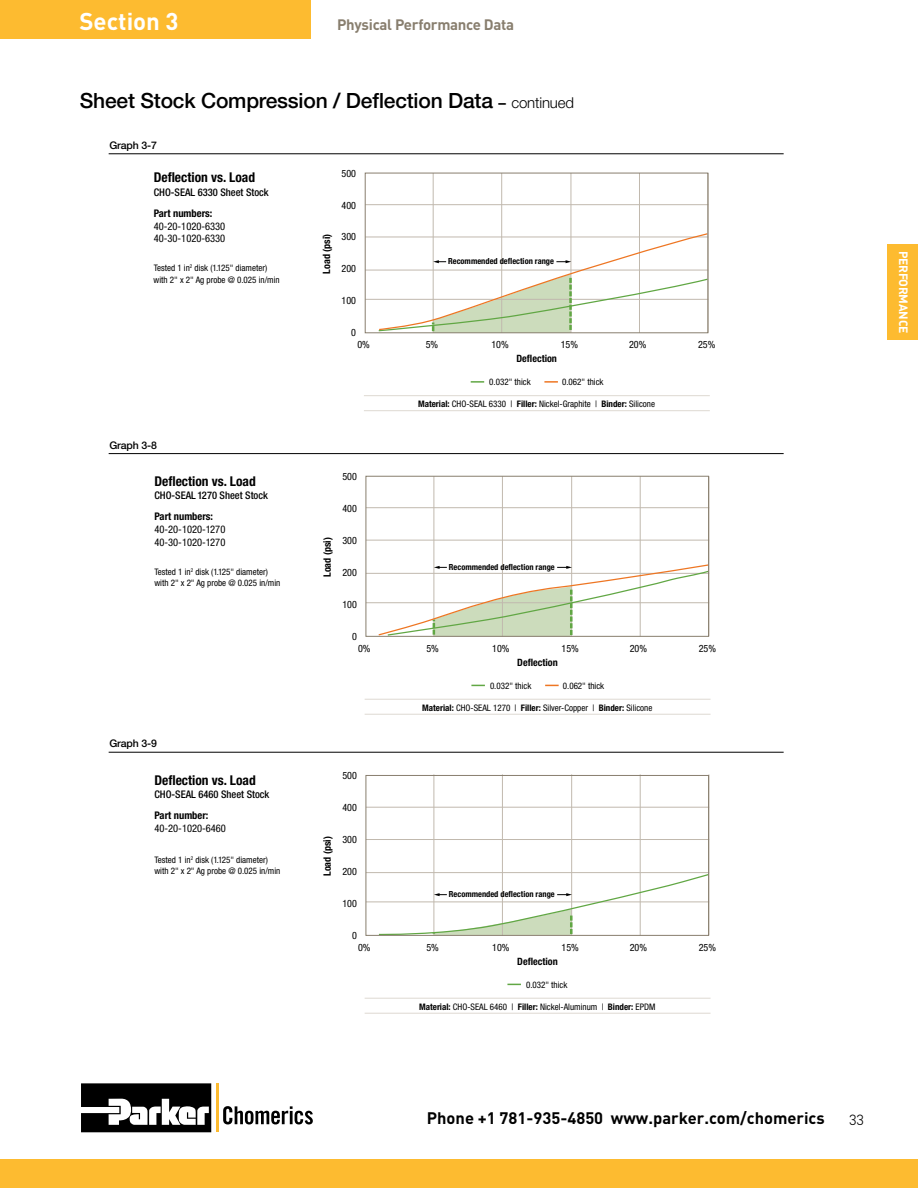
<style>
.page{position:relative;width:918px;height:1188px;background:#fff}
.page>*{position:absolute;margin:0;border:0;box-sizing:border-box;transform-origin:0 0}
.t1{font:700 24px "DIN";color:#fff}
.t2{font:500 21px "Helvetica Neue LT Pro";letter-spacing:-.01em;color:#000}
.t3{font:700 16.5px "DIN";color:#000}
.t4{font:700 15px "DIN";letter-spacing:-.02em;color:#887e6e}
.t5{font:300 15px "DIN2014";color:#000}
.t6{font:700 condensed 13.5px "Helvetica Neue LT Std";color:#000}
.t7{font:700 12px "DIN";letter-spacing:-.02em;color:#fff}
.t8{font:condensed 10.5px/12.8px "Helvetica Neue LT Std";color:#000}
.t9{font:500 condensed 10.5px "Helvetica Neue LT Std";color:#000}
.t10{font:700 condensed 10.5px "Helvetica Neue LT Std";color:#000}
.t11{font:500 10.5px "Helvetica Neue LT Pro";letter-spacing:-.015em;color:#000}
.t12{font:condensed 10.05px "Helvetica Neue LT Std";color:#000}
.t13{font:700 condensed 10.05px "Helvetica Neue LT Std";color:#000}
.t14{font:condensed 9px/11.2px "Helvetica Neue LT Std";color:#000}
.t15{font:700 condensed 8.4px "Helvetica Neue LT Std";color:#000}
.s1{font-size:15px}
.s2{font-weight:300;font-size:15px}
.s3{font-weight:700}
</style>
<div class="page">
<div style="left:0;top:1159px;width:918px;height:29px;background:#fdbb30"></div>
<svg style="left:81px;top:1083px;width:130px;height:49px"></svg>
<hr style="left:216px;top:1084px;width:3px;height:48px;background:#fdbb30">
<svg style="left:223px;top:1106px;width:90px;height:18px"></svg>
<div style="left:0;top:0;width:310px;height:38px;background:#fdbb30"></div>
<hr style="left:109px;top:153px;width:675px;height:1px;background:#000">
<hr style="left:109px;top:453px;width:675px;height:1px;background:#000">
<svg style="left:471px;top:381px;width:13px;height:2px"></svg>
<svg style="left:544px;top:381px;width:14px;height:2px"></svg>
<hr style="left:433px;top:173px;width:1px;height:160px;background:#c1b9ae">
<hr style="left:365px;top:299px;width:344px;height:1px;background:#c1b9ae">
<hr style="left:501px;top:173px;width:1px;height:160px;background:#c1b9ae">
<hr style="left:571px;top:173px;width:1px;height:160px;background:#c1b9ae">
<hr style="left:639px;top:173px;width:1px;height:160px;background:#c1b9ae">
<hr style="left:365px;top:270px;width:344px;height:1px;background:#c1b9ae">
<hr style="left:365px;top:237px;width:344px;height:1px;background:#c1b9ae">
<hr style="left:365px;top:204px;width:344px;height:1px;background:#c1b9ae">
<hr style="left:708px;top:173px;width:1px;height:160px;background:#c1b9ae">
<hr style="left:364px;top:395px;width:346px;height:1px;background:#ded9d2">
<hr style="left:364px;top:410px;width:346px;height:1px;background:#ded9d2">
<div style="left:365px;top:173px;width:343px;height:160px;border:1px solid #887e6e"></div>
<svg style="left:377px;top:232px;width:332px;height:101px"></svg>
<svg style="left:471px;top:685px;width:14px;height:1px"></svg>
<svg style="left:545px;top:685px;width:14px;height:1px"></svg>
<hr style="left:434px;top:476px;width:1px;height:160px;background:#c1b9ae">
<hr style="left:366px;top:602px;width:343px;height:1px;background:#c1b9ae">
<hr style="left:502px;top:476px;width:1px;height:160px;background:#c1b9ae">
<hr style="left:571px;top:476px;width:1px;height:160px;background:#c1b9ae">
<hr style="left:640px;top:476px;width:1px;height:160px;background:#c1b9ae">
<hr style="left:366px;top:573px;width:343px;height:1px;background:#c1b9ae">
<hr style="left:366px;top:540px;width:343px;height:1px;background:#c1b9ae">
<hr style="left:366px;top:507px;width:343px;height:1px;background:#c1b9ae">
<hr style="left:709px;top:476px;width:1px;height:160px;background:#c1b9ae">
<div style="left:365px;top:476px;width:344px;height:161px;border:1px solid #887e6e"></div>
<hr style="left:365px;top:699px;width:346px;height:1px;background:#ded9d2">
<hr style="left:365px;top:714px;width:346px;height:1px;background:#ded9d2">
<svg style="left:377px;top:563px;width:333px;height:73px"></svg>
<hr style="left:109px;top:752px;width:675px;height:1px;background:#000">
<svg style="left:507px;top:984px;width:14px;height:1px"></svg>
<hr style="left:434px;top:774px;width:1px;height:161px;background:#c1b9ae">
<hr style="left:366px;top:902px;width:343px;height:1px;background:#c1b9ae">
<hr style="left:502px;top:774px;width:1px;height:161px;background:#c1b9ae">
<hr style="left:571px;top:774px;width:1px;height:161px;background:#c1b9ae">
<hr style="left:640px;top:774px;width:1px;height:161px;background:#c1b9ae">
<hr style="left:366px;top:872px;width:343px;height:1px;background:#c1b9ae">
<hr style="left:366px;top:839px;width:343px;height:1px;background:#c1b9ae">
<hr style="left:366px;top:807px;width:343px;height:1px;background:#c1b9ae">
<hr style="left:709px;top:774px;width:1px;height:161px;background:#c1b9ae">
<div style="left:365px;top:775px;width:344px;height:161px;border:1px solid #887e6e"></div>
<hr style="left:365px;top:998px;width:346px;height:1px;background:#ded9d2">
<hr style="left:365px;top:1013px;width:346px;height:1px;background:#ded9d2">
<svg style="left:378px;top:873px;width:332px;height:63px"></svg>
<div style="left:888px;top:244px;width:30px;height:96px;background:#fdbb30"></div>
<h1 class="t1" style="left:79px;top:5px;width:101px">Section 3</h1>
<h3 class="t4" style="left:337px;top:15px;width:178px">Physical Performance Data</h3>
<h2 class="t2" style="left:80px;top:88px;width:496px">Sheet Stock Compression / Deflection Data <span class="s1">–</span> <span class="s2">continued</span></h2>
<p class="t11" style="left:110px;top:139px;width:49px">Graph 3-7</p>
<h3 class="t6" style="left:154px;top:169px;width:103px">Deflection vs. Load</h3>
<p class="t9" style="left:154px;top:186px;width:116px">CHO-SEAL 6330 Sheet Stock</p>
<p class="t10" style="left:154px;top:207px;width:60px">Part numbers:</p>
<p class="t8" style="left:154px;top:220px;width:73px">40-20-1020-6330<br>40-30-1020-6330</p>
<p class="t14" style="left:154px;top:262px;width:128px">Tested 1 in<sup>2</sup> disk (1.125" diameter) with 2" x 2" Ag probe @ 0.025 in/min</p>
<p class="t11" style="left:110px;top:439px;width:49px">Graph 3-8</p>
<h3 class="t6" style="left:154px;top:473px;width:103px">Deflection vs. Load</h3>
<p class="t9" style="left:154px;top:489px;width:115px">CHO-SEAL 1270 Sheet Stock</p>
<p class="t10" style="left:154px;top:510px;width:60px">Part numbers:</p>
<p class="t8" style="left:154px;top:523px;width:72px">40-20-1020-1270<br>40-30-1020-1270</p>
<p class="t14" style="left:154px;top:566px;width:128px">Tested 1 in<sup>2</sup> disk (1.125" diameter) with 2" x 2" Ag probe @ 0.025 in/min</p>
<p class="t11" style="left:110px;top:737px;width:49px">Graph 3-9</p>
<h3 class="t6" style="left:154px;top:772px;width:103px">Deflection vs. Load</h3>
<p class="t9" style="left:154px;top:788px;width:116px">CHO-SEAL 6460 Sheet Stock</p>
<p class="t10" style="left:154px;top:809px;width:55px">Part number:</p>
<p class="t8" style="left:154px;top:822px;width:73px">40-20-1020-6460</p>
<p class="t14" style="left:154px;top:854px;width:128px">Tested 1 in<sup>2</sup> disk (1.125" diameter) with 2" x 2" Ag probe @ 0.025 in/min</p>
<p class="t13" style="left:320px;top:274px;width:41px;rotate:-90deg">Load (psi)</p>
<p class="t12" style="left:342px;top:167px;width:16px">500</p>
<p class="t12" style="left:342px;top:199px;width:16px">400</p>
<p class="t12" style="left:342px;top:231px;width:16px">300</p>
<p class="t12" style="left:342px;top:263px;width:16px">200</p>
<p class="t12" style="left:342px;top:295px;width:16px">100</p>
<p class="t12" style="left:351px;top:327px;width:6px">0</p>
<p class="t15" style="left:448px;top:256px;width:107px">Recommended deflection range</p>
<p class="t12" style="left:357px;top:339px;width:14px">0%</p>
<p class="t12" style="left:426px;top:339px;width:14px">5%</p>
<p class="t12" style="left:491px;top:339px;width:19px">10%</p>
<p class="t12" style="left:561px;top:339px;width:19px">15%</p>
<p class="t12" style="left:629px;top:339px;width:19px">20%</p>
<p class="t12" style="left:698px;top:339px;width:19px">25%</p>
<p class="t13" style="left:517px;top:352px;width:42px">Deflection</p>
<p class="t14" style="left:489px;top:376px;width:43px">0.032" thick</p>
<p class="t14" style="left:562px;top:376px;width:43px">0.062" thick</p>
<p class="t14" style="left:418px;top:398px;width:238px"><span class="s3">Material:</span> CHO-SEAL 6330 | <span class="s3">Filler:</span> Nickel-Graphite | <span class="s3">Binder:</span> Silicone</p>
<p class="t13" style="left:321px;top:577px;width:41px;rotate:-90deg">Load (psi)</p>
<p class="t12" style="left:342px;top:471px;width:16px">500</p>
<p class="t12" style="left:342px;top:503px;width:16px">400</p>
<p class="t12" style="left:342px;top:535px;width:16px">300</p>
<p class="t12" style="left:342px;top:567px;width:16px">200</p>
<p class="t12" style="left:342px;top:598px;width:16px">100</p>
<p class="t12" style="left:352px;top:630px;width:6px">0</p>
<p class="t15" style="left:449px;top:562px;width:107px">Recommended deflection range</p>
<p class="t12" style="left:358px;top:643px;width:14px">0%</p>
<p class="t12" style="left:426px;top:643px;width:14px">5%</p>
<p class="t12" style="left:492px;top:643px;width:19px">10%</p>
<p class="t12" style="left:562px;top:643px;width:19px">15%</p>
<p class="t12" style="left:630px;top:643px;width:19px">20%</p>
<p class="t12" style="left:699px;top:643px;width:19px">25%</p>
<p class="t13" style="left:517px;top:656px;width:42px">Deflection</p>
<p class="t14" style="left:490px;top:680px;width:43px">0.032" thick</p>
<p class="t14" style="left:563px;top:680px;width:43px">0.062" thick</p>
<p class="t14" style="left:422px;top:702px;width:232px"><span class="s3">Material:</span> CHO-SEAL 1270 | <span class="s3">Filler:</span> Silver-Copper | <span class="s3">Binder:</span> Silicone</p>
<p class="t13" style="left:321px;top:876px;width:41px;rotate:-90deg">Load (psi)</p>
<p class="t12" style="left:342px;top:770px;width:16px">500</p>
<p class="t12" style="left:342px;top:802px;width:16px">400</p>
<p class="t12" style="left:342px;top:834px;width:16px">300</p>
<p class="t12" style="left:342px;top:865px;width:16px">200</p>
<p class="t12" style="left:342px;top:897px;width:16px">100</p>
<p class="t12" style="left:352px;top:929px;width:6px">0</p>
<p class="t15" style="left:449px;top:889px;width:107px">Recommended deflection range</p>
<p class="t12" style="left:358px;top:941px;width:14px">0%</p>
<p class="t12" style="left:426px;top:941px;width:14px">5%</p>
<p class="t12" style="left:492px;top:941px;width:19px">10%</p>
<p class="t12" style="left:562px;top:941px;width:19px">15%</p>
<p class="t12" style="left:630px;top:941px;width:19px">20%</p>
<p class="t12" style="left:699px;top:941px;width:19px">25%</p>
<p class="t13" style="left:517px;top:955px;width:42px">Deflection</p>
<p class="t14" style="left:526px;top:979px;width:43px">0.032" thick</p>
<p class="t14" style="left:419px;top:1001px;width:238px"><span class="s3">Material:</span> CHO-SEAL 6460 | <span class="s3">Filler:</span> Nickel-Aluminum | <span class="s3">Binder:</span> EPDM</p>
<h3 class="t7" style="left:911px;top:251px;width:84px;rotate:90deg">PERFORMANCE</h3>
<h3 class="t3" style="left:427px;top:1108px;width:399px">Phone +1 781-935-4850 www.parker.com/chomerics</h3>
<h3 class="t5" style="left:849px;top:1110px;width:16px">33</h3>
</div>
